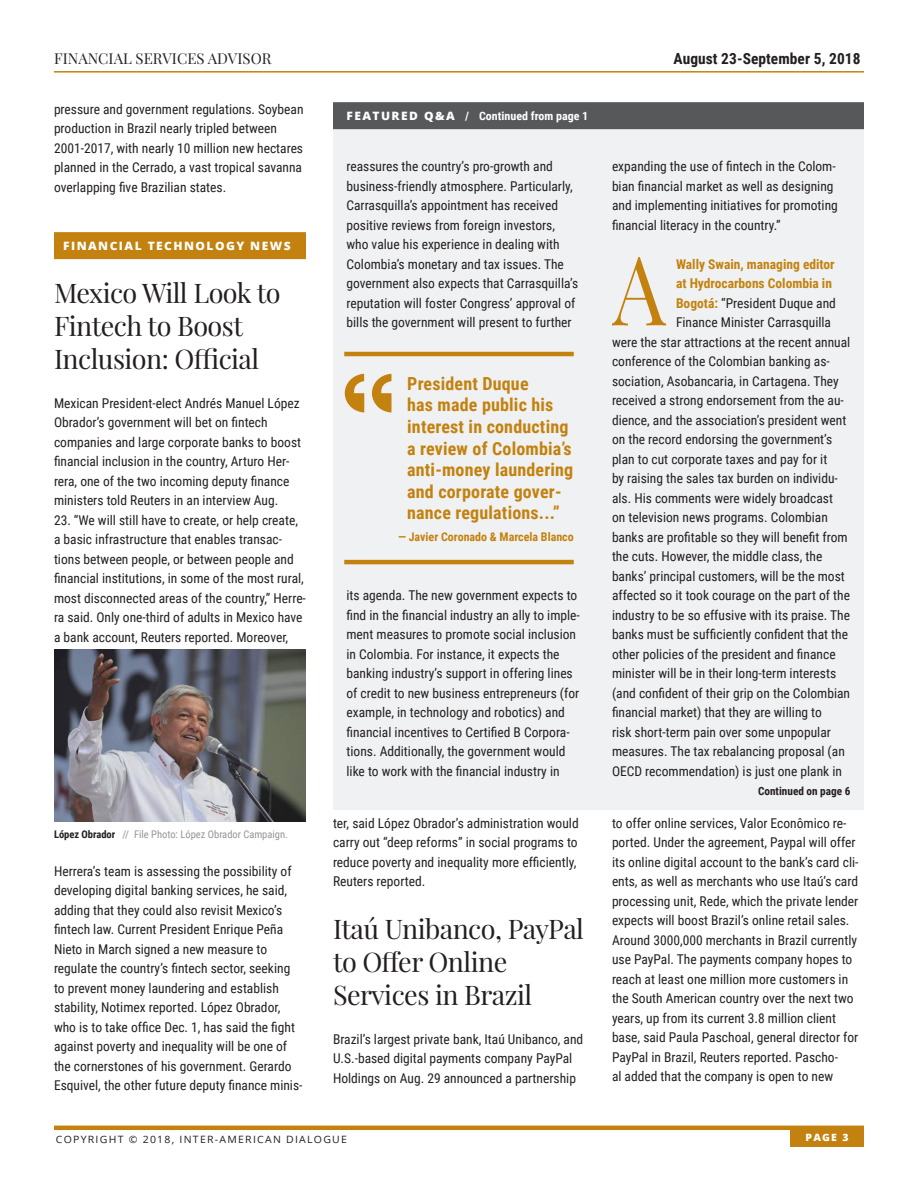
<style>
.page{position:relative;width:918px;height:1188px;background:#fff}
.page>*{position:absolute;margin:0;border:0;box-sizing:border-box;transform-origin:0 0}
.Answer_Text_-_Drop_C{font:96.15px "Playfair Display";color:#c3820f;scale:.88 1}
.Subhead_18pt{font:27px/33px "Playfair Display";letter-spacing:-.02em;color:#231f20}
.New_-_Block_Quote_Te{font:700 18px/21.6px "Roboto Condensed";letter-spacing:.01em;color:#c3820f}
.t1{font:700 15.3px "Roboto Condensed";letter-spacing:.005em;color:#231f20}
.t2{font:15px "Playfair Display";letter-spacing:.005em;color:#231f20}
.Main_Body_Text{font:13.5px/19.5px "Roboto Condensed";color:#231f20}
.Answer_Text_-_Drop_C-2{font:13.5px/19.5px "Roboto Condensed";color:#231f20}
.Answer_Text_-_Drop_C-3{font:700 13.5px "Roboto Condensed";color:#c3820f}
.Quote_-_Name{font:700 12px "Roboto Condensed";color:#c3820f}
.Sections_With_Dark_G{font:700 11.55px "Roboto Condensed";color:#fff;scale:1.04 1}
.Sections_-_with_Yell{font:800 11.55px "Open Sans";letter-spacing:.12em;color:#fff;scale:1.04 1}
.Continued_On_Text{font:700 11.25px "Roboto Condensed";color:#231f20}
.Photo_caption{font:10.5px "Roboto Condensed";color:#939598}
.t3{font:10.05px "Open Sans";letter-spacing:.12em;color:#231f20;scale:1.04 1}
.t4{font:800 10.05px "Open Sans";color:#fff;scale:1.04 1}
.s1{font-family:"Open Sans";font-weight:800}
.s2{font-weight:700;color:#c3820f}
.s3{font-weight:700;color:#231f20}
</style>
<div class="page">
<hr style="left:54px;top:1126px;width:810px;height:4px;background:#c3820f">
<div style="left:790px;top:1129px;width:74px;height:18px;background:#c3820f"></div>
<hr style="left:54px;top:71px;width:810px;height:2px;background:#c3820f">
<div style="left:54px;top:232px;width:252px;height:27px;background:#c3820f"></div>
<div style="left:333px;top:122px;width:531px;height:688px;background:#f0f1f2"></div>
<div style="left:333px;top:102px;width:531px;height:27px;background:#57585a"></div>
<hr style="left:344px;top:352px;width:230px;height:4px;background:#c3820f">
<hr style="left:344px;top:560px;width:230px;height:4px;background:#c3820f">
<svg style="left:345px;top:374px;width:19px;height:39px"></svg>
<svg style="left:372px;top:374px;width:20px;height:39px"></svg>
<img style="left:54px;top:650px;width:252px;height:172px">
<p class="t2" style="left:54px;top:49px;width:219px">FINANCIAL SERVICES ADVISOR</p>
<p class="t1" style="left:674px;top:47px;width:188px">August 23-September 5, 2018</p>
<p class="Main_Body_Text" style="left:54px;top:99px;width:251px">pressure and government regulations. Soybean production in Brazil nearly tripled between 2001-2017, with nearly 10 million new hectares planned in the Cerrado, a vast tropical savanna overlapping five Brazilian states.</p>
<p class="Sections_With_Dark_G" style="left:346px;top:108px;width:234px"><span class="s1">FEATURED Q&amp;A</span> / Continued from page 1</p>
<p class="Answer_Text_-_Drop_C-2" style="left:612px;top:156px;width:227px">expanding the use of fintech in the Colom&shy;bian financial market as well as designing and implementing initiatives for promoting financial literacy in the country.”</p>
<p class="Answer_Text_-_Drop_C" style="left:613px;top:229px;width:62px">A</p>
<p class="Answer_Text_-_Drop_C-3" style="left:676px;top:254px;width:160px">Wally Swain, managing editor</p>
<p class="Answer_Text_-_Drop_C-2" style="left:346px;top:156px;width:233px">reassures the country’s pro-growth and business-friendly atmosphere. Particularly, Carrasquilla’s appointment has received positive reviews from foreign investors, who value his experience in dealing with Colombia’s monetary and tax issues. The government also expects that Carrasquilla’s reputation will foster Congress’ approval of bills the government will present to further</p>
<p class="Sections_-_with_Yell" style="left:63px;top:237px;width:220px">FINANCIAL TECHNOLOGY NEWS</p>
<p class="Subhead_18pt" style="left:54px;top:276px;width:228px">Mexico Will Look to<br>Fintech to Boost<br>Inclusion: Official</p>
<p class="Main_Body_Text" style="left:54px;top:393px;width:249px">Mexican President-elect Andrés Manuel López Obrador’s government will bet on fintech companies and large corporate banks to boost financial inclusion in the country, Arturo Her&shy;rera, one of the two incoming deputy finance ministers told Reuters in an interview Aug.</p>
<p class="Main_Body_Text" style="left:54px;top:510px;width:253px">23. “We will still have to create, or help create, a basic infrastructure that enables transac&shy;tions between people, or between people and financial institutions, in some of the most rural, most disconnected areas of the country,” Herre&shy;ra said. Only one-third of adults in Mexico have a bank account, Reuters reported. Moreover,</p>
<p class="Answer_Text_-_Drop_C-3" style="left:676px;top:274px;width:157px">at Hydrocarbons Colombia in</p>
<p class="Answer_Text_-_Drop_C-2" style="left:676px;top:292px;width:161px"><span class="s2">Bogotá:</span> “President Duque and</p>
<p class="Answer_Text_-_Drop_C-2" style="left:676px;top:312px;width:157px">Finance Minister Carrasquilla</p>
<p class="Answer_Text_-_Drop_C-2" style="left:612px;top:331px;width:240px">were the star attractions at the recent annual</p>
<p class="Answer_Text_-_Drop_C-2" style="left:612px;top:351px;width:219px">conference of the Colombian banking as-</p>
<p class="Answer_Text_-_Drop_C-2" style="left:612px;top:370px;width:228px">sociation, Asobancaria, in Cartagena. They</p>
<p class="Answer_Text_-_Drop_C-2" style="left:612px;top:390px;width:234px">received a strong endorsement from the au-</p>
<p class="Answer_Text_-_Drop_C-2" style="left:612px;top:409px;width:236px">dience, and the association’s president went</p>
<p class="Answer_Text_-_Drop_C-2" style="left:612px;top:429px;width:222px">on the record endorsing the government’s</p>
<p class="Answer_Text_-_Drop_C-2" style="left:612px;top:448px;width:217px">plan to cut corporate taxes and pay for it</p>
<p class="Answer_Text_-_Drop_C-2" style="left:612px;top:468px;width:227px">by raising the sales tax burden on individu-</p>
<p class="Answer_Text_-_Drop_C-2" style="left:612px;top:487px;width:223px">als. His comments were widely broadcast</p>
<p class="Answer_Text_-_Drop_C-2" style="left:612px;top:507px;width:217px">on television news programs. Colombian</p>
<p class="Answer_Text_-_Drop_C-2" style="left:612px;top:526px;width:237px">banks are profitable so they will benefit from</p>
<p class="Answer_Text_-_Drop_C-2" style="left:612px;top:546px;width:212px">the cuts. However, the middle class, the</p>
<p class="Answer_Text_-_Drop_C-2" style="left:612px;top:565px;width:234px">banks’ principal customers, will be the most</p>
<p class="Answer_Text_-_Drop_C-2" style="left:612px;top:585px;width:240px">affected so it took courage on the part of the</p>
<p class="Answer_Text_-_Drop_C-2" style="left:612px;top:604px;width:240px">industry to be so effusive with its praise. The</p>
<p class="Answer_Text_-_Drop_C-2" style="left:612px;top:624px;width:238px">banks must be sufficiently confident that the</p>
<p class="Answer_Text_-_Drop_C-2" style="left:612px;top:643px;width:225px">other policies of the president and finance</p>
<p class="Answer_Text_-_Drop_C-2" style="left:612px;top:663px;width:226px">minister will be in their long-term interests</p>
<p class="Answer_Text_-_Drop_C-2" style="left:612px;top:682px;width:240px">(and confident of their grip on the Colombian</p>
<p class="Answer_Text_-_Drop_C-2" style="left:612px;top:702px;width:211px">financial market) that they are willing to</p>
<p class="Answer_Text_-_Drop_C-2" style="left:612px;top:721px;width:220px">risk short-term pain over some unpopular</p>
<p class="Answer_Text_-_Drop_C-2" style="left:612px;top:741px;width:234px">measures. The tax rebalancing proposal (an</p>
<p class="Answer_Text_-_Drop_C-2" style="left:612px;top:760px;width:232px">OECD recommendation) is just one plank in</p>
<p class="Continued_On_Text" style="left:758px;top:783px;width:94px">Continued on page 6</p>
<p class="New_-_Block_Quote_Te" style="left:407px;top:372px;width:168px">President Duque<br>has made public his interest in conducting a review of Colombia’s anti-money laundering and corporate gover&shy;nance regulations...”</p>
<p class="Quote_-_Name" style="left:398px;top:528px;width:177px">— Javier Coronado &amp; Marcela Blanco</p>
<p class="Answer_Text_-_Drop_C-2" style="left:346px;top:585px;width:235px">its agenda. The new government expects to find in the financial industry an ally to imple&shy;ment measures to promote social inclusion in Colombia. For instance, it expects the banking industry’s support in offering lines of credit to new business entrepreneurs (for example, in technology and robotics) and financial incentives to Certified B Corpora&shy;tions. Additionally, the government would like to work with the financial industry in</p>
<p class="Photo_caption" style="left:54px;top:827px;width:235px"><span class="s3">López Obrador</span> // File Photo: López Obrador Campaign.</p>
<p class="Main_Body_Text" style="left:54px;top:861px;width:250px">Herrera’s team is assessing the possibility of developing digital banking services, he said, adding that they could also revisit Mexico’s fintech law. Current President Enrique Peña Nieto in March signed a new measure to regulate the country’s fintech sector, seeking to prevent money laundering and establish stability, Notimex reported. López Obrador, who is to take office Dec. 1, has said the fight against poverty and inequality will be one of the cornerstones of his government. Gerardo Esquivel, the other future deputy finance minis-</p>
<p class="Main_Body_Text" style="left:333px;top:813px;width:247px">ter, said López Obrador’s administration would carry out “deep reforms” in social programs to reduce poverty and inequality more efficiently, Reuters reported.</p>
<p class="Subhead_18pt" style="left:333px;top:912px;width:252px">Itaú Unibanco, PayPal to Offer Online<br>Services in Brazil</p>
<p class="Main_Body_Text" style="left:333px;top:1029px;width:252px">Brazil’s largest private bank, Itaú Unibanco, and<br>U.S.-based digital payments company PayPal<br>Holdings on Aug. 29 announced a partnership</p>
<p class="Main_Body_Text" style="left:612px;top:813px;width:248px">to offer online services, Valor Econômico re&shy;ported. Under the agreement, Paypal will offer its online digital account to the bank’s card cli&shy;ents, as well as merchants who use Itaú’s card processing unit, Rede, which the private lender expects will boost Brazil’s online retail sales.<br>Around 3000,000 merchants in Brazil currently use PayPal. The payments company hopes to reach at least one million more customers in the South American country over the next two years, up from its current 3.8 million client base, said Paula Paschoal, general director for PayPal in Brazil, Reuters reported. Pascho-<br>al added that the company is open to new</p>
<p class="t3" style="left:56px;top:1132px;width:281px">COPYRIGHT © 2018, INTER-AMERICAN DIALOGUE</p>
<p class="t4" style="left:806px;top:1129px;width:43px">PAGE 3</p>
</div>
